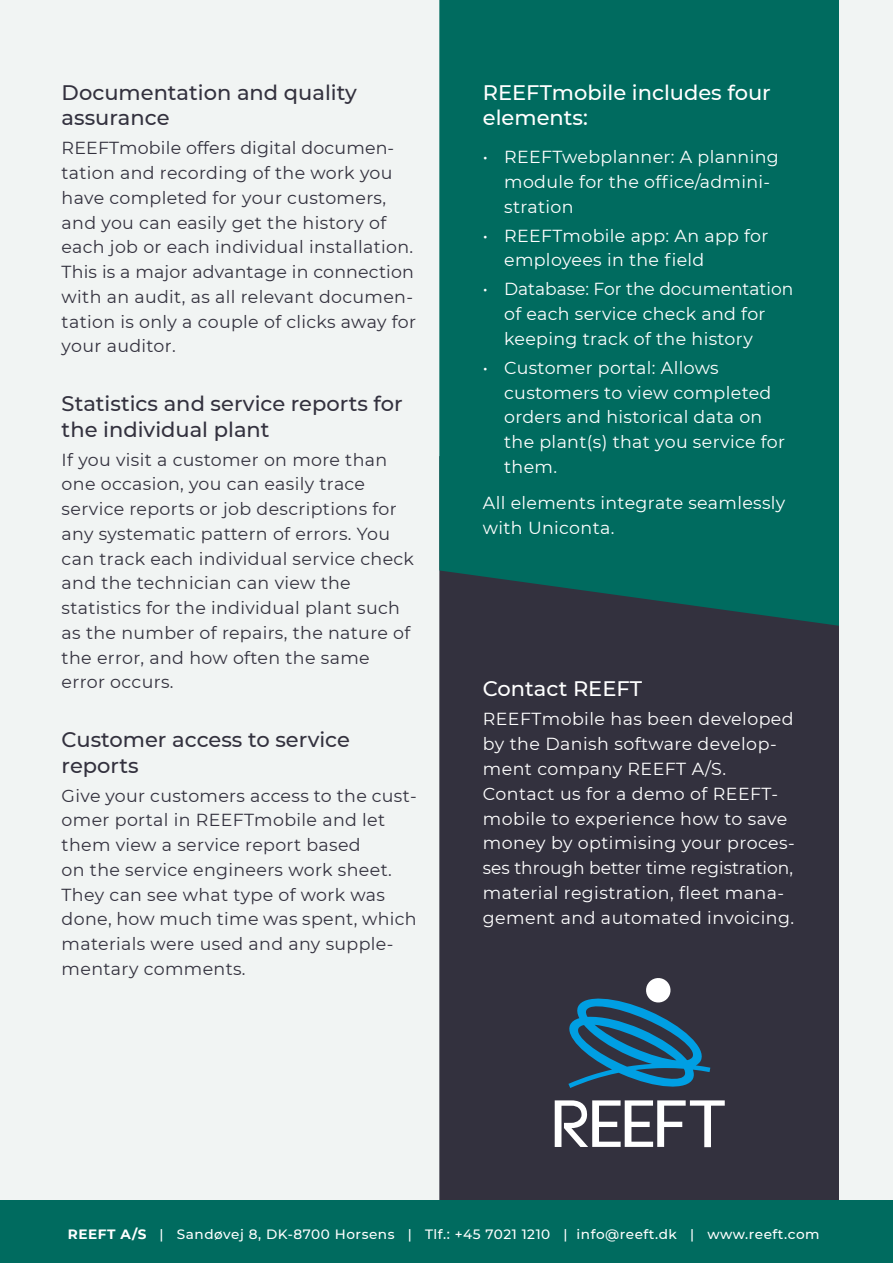
<style>
.page{position:relative;width:893px;height:1263px;background:#f1f4f3}
.page>*{position:absolute;margin:0;border:0;box-sizing:border-box;transform-origin:0 0}
.t1{font:500 21px/25.5px "Montserrat";color:#33313e}
.t2{font:500 21px/25.5px "Montserrat";color:#fff}
.t3{font:17.4px/24.8px "Montserrat";letter-spacing:.02em;color:#33313e}
.t4{font:17.4px/24.8px "Montserrat";letter-spacing:.02em;color:#fff}
.t5{font:500 13.5px "Montserrat";letter-spacing:.04em;color:#fff}
.s1{font-weight:700}
</style>
<div class="page">
<div style="left:439px;top:626px;width:400px;height:574px;background:#33313e"></div>
<svg style="left:555px;top:1100px;width:170px;height:47px"></svg>
<svg style="left:565px;top:976px;width:145px;height:115px;background:#295774"></svg>
<div style="left:0;top:1200px;width:893px;height:63px;background:#006b5f"></div>
<div style="left:439px;top:0;width:400px;height:626px;background:#006b5f"></div>
<p class="t1" style="left:62px;top:79px;width:297px">Documentation and quality assurance</p>
<p class="t3" style="left:62px;top:135px;width:356px">REEFTmobile offers digital documen&shy;tation and recording of the work you have completed for your customers, and you can easily get the history of each job or each individual installation.<br>This is a major advantage in connection with an audit, as all relevant documen&shy;tation is only a couple of clicks away for your auditor.</p>
<p class="t1" style="left:62px;top:390px;width:343px">Statistics and service reports for the individual plant</p>
<p class="t3" style="left:62px;top:446px;width:354px">If you visit a customer on more than one occasion, you can easily trace service reports or job descriptions for any systematic pattern of errors. You can track each individual service check and the technician can view the statistics for the individual plant such as the number of repairs, the nature of the error, and how often the same error occurs.</p>
<p class="t1" style="left:62px;top:726px;width:290px">Customer access to service reports</p>
<p class="t3" style="left:62px;top:782px;width:357px">Give your customers access to the cust&shy;omer portal in REEFTmobile and let them view a service report based<br>on the service engineers work sheet.<br>They can see what type of work was done, how much time was spent, which materials were used and any supple&shy;mentary comments.</p>
<p class="t2" style="left:483px;top:79px;width:289px">REEFTmobile includes four elements:</p>
<p class="t4" style="left:504px;top:144px;width:276px;text-indent:-21px">• REEFTwebplanner: A planning module for the office/admini&shy;stration</p>
<p class="t4" style="left:504px;top:222px;width:266px;text-indent:-21px">• REEFTmobile app: An app for employees in the field</p>
<p class="t4" style="left:504px;top:276px;width:291px;text-indent:-21px">• Database: For the documentation of each service check and for keeping track of the history</p>
<p class="t4" style="left:504px;top:355px;width:282px;text-indent:-21px">• Customer portal: Allows customers to view completed orders and historical data on the plant(s) that you service for them.</p>
<p class="t4" style="left:483px;top:490px;width:304px">All elements integrate seamlessly with Uniconta.</p>
<p class="t2" style="left:483px;top:675px;width:161px">Contact REEFT</p>
<p class="t4" style="left:483px;top:706px;width:313px">REEFTmobile has been developed by the Danish software develop&shy;ment company REEFT A/S.<br>Contact us for a demo of REEFT&shy;mobile to experience how to save money by optimising your proces&shy;ses through better time registration, material registration, fleet mana&shy;gement and automated invoicing.</p>
<p class="t5" style="left:68px;top:1225px;width:753px"><span class="s1">REEFT A/S</span> | Sandøvej 8, DK-8700 Horsens | Tlf.: +45 7021 1210 | info@reeft.dk | www.reeft.com</p>
</div>
